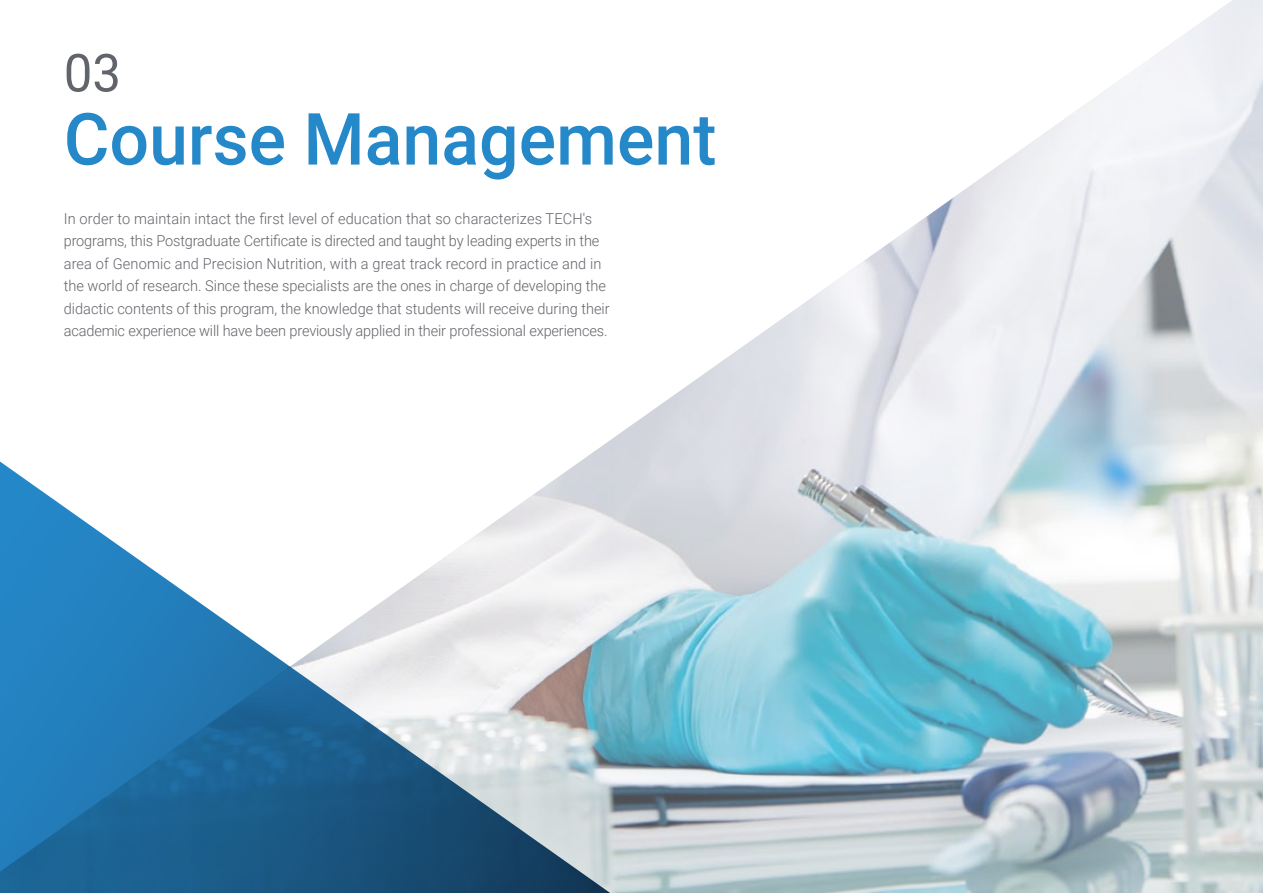
<style>
.page{position:relative;width:1263px;height:893px;background:#fff}
.page>*{position:absolute;margin:0;border:0;box-sizing:border-box;transform-origin:0 0}
.t1{font:500 72px "Roboto";color:#2488c9}
.t2{font:52.5px "Roboto";color:#61646a}
.t3{font:300 15px/22.5px "Roboto";color:#61646a}
</style>
<div class="page">
<img style="left:602px;top:0;width:661px;height:893px">
<svg style="left:0;top:446px;width:640px;height:447px"></svg>
<h2 class="t2" style="left:64px;top:36px;width:59px">03</h2>
<h1 class="t1" style="left:64px;top:89px;width:654px">Course Management</h1>
<p class="t3" style="left:64px;top:207px;width:547px">In order to maintain intact the first level of education that so characterizes TECH's programs, this Postgraduate Certificate is directed and taught by leading experts in the area of Genomic and Precision Nutrition, with a great track record in practice and in the world of research. Since these specialists are the ones in charge of developing the didactic contents of this program, the knowledge that students will receive during their academic experience will have been previously applied in their professional experiences.</p>
</div>
